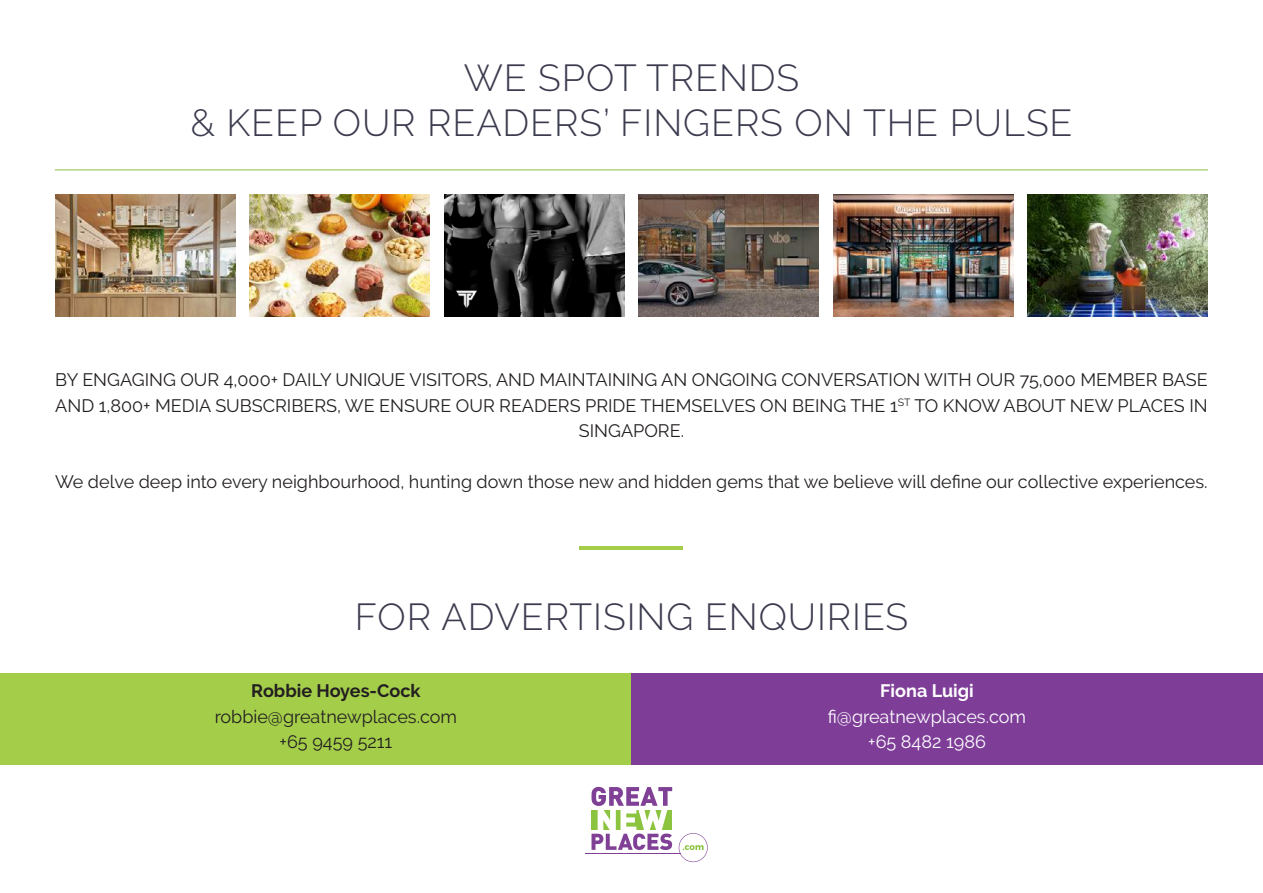
<style>
.page{position:relative;width:1263px;height:893px;background:#fff}
.page>*{position:absolute;margin:0;border:0;box-sizing:border-box;transform-origin:0 0}
.t1{font:300 37.5px/45px "Raleway";letter-spacing:.025em;color:#3b3b4f;text-align:center}
.t2{font:18px/25.5px "Raleway";color:#231f20;text-align:center}
.t3{font:18px/25.5px "Raleway";color:#fff;text-align:center}
.t4{font:700 18px "Raleway";color:#231f20}
.t5{font:700 18px "Raleway";color:#fff}
</style>
<div class="page">
<hr style="left:585px;top:853px;width:95px;height:1px;background:#804096">
<svg style="left:591px;top:787px;width:81px;height:63px"></svg>
<svg style="left:679px;top:833px;width:29px;height:29px"></svg>
<div style="left:0;top:673px;width:631px;height:91px;background:#a4ce4a"></div>
<div style="left:631px;top:673px;width:632px;height:91px;background:#7e3e98"></div>
<hr style="left:580px;top:547px;width:103px;height:3px;background:#a4ce4a">
<img style="left:55px;top:194px;width:180px;height:123px">
<img style="left:250px;top:194px;width:179px;height:123px">
<img style="left:444px;top:194px;width:180px;height:123px">
<img style="left:639px;top:194px;width:180px;height:123px">
<img style="left:833px;top:194px;width:180px;height:123px">
<img style="left:1028px;top:194px;width:180px;height:123px">
<hr style="left:55px;top:169px;width:1153px;height:1px;background:#8cc440">
<h1 class="t1" style="left:190px;top:55px;width:884px">WE SPOT TRENDS<br>&amp; KEEP OUR READERS’ FINGERS ON THE PULSE</h1>
<p class="t2" style="left:55px;top:367px;width:1154px">BY ENGAGING OUR 4,000+ DAILY UNIQUE VISITORS, AND MAINTAINING AN ONGOING CONVERSATION WITH OUR 75,000 MEMBER BASE<br>AND 1,800+ MEDIA SUBSCRIBERS, WE ENSURE OUR READERS PRIDE THEMSELVES ON BEING THE 1<sup>ST</sup> TO KNOW ABOUT NEW PLACES IN<br>SINGAPORE.</p>
<p class="t2" style="left:55px;top:469px;width:1154px">We delve deep into every neighbourhood, hunting down those new and hidden gems that we believe will define our collective experiences.</p>
<h1 class="t1" style="left:355px;top:594px;width:555px">FOR ADVERTISING ENQUIRIES</h1>
<p class="t4" style="left:251px;top:681px;width:171px">Robbie Hoyes-Cock</p>
<p class="t2" style="left:215px;top:704px;width:244px">robbie@greatnewplaces.com +65 9459 5211</p>
<p class="t5" style="left:880px;top:681px;width:95px">Fiona Luigi</p>
<p class="t3" style="left:828px;top:704px;width:200px">fi@greatnewplaces.com +65 8482 1986</p>
</div>
